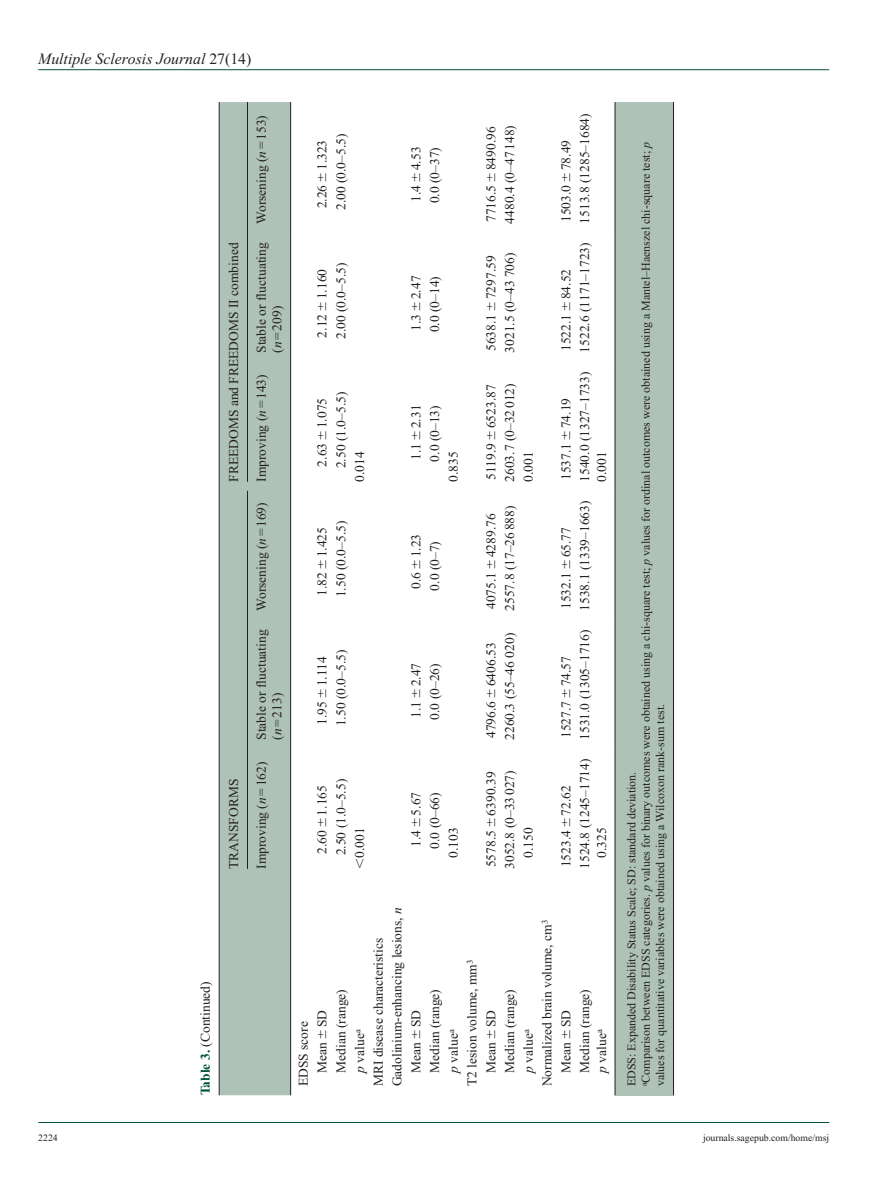
<style>
.page{position:relative;width:893px;height:1191px;background:#fff}
.page>*{position:absolute;margin:0;border:0;box-sizing:border-box;transform-origin:0 0}
.t1{font:italic 15.75px "Times New Roman";color:#231f20}
.t2{font:13.5px/18.8px "Times New Roman";color:#231f20}
.t3{font:12px/14.2px "Times New Roman";color:#231f20}
.t4{font:9.75px "Times New Roman";color:#231f20}
.s1{font-style:normal}
.s2{font-weight:700;color:#015436}
.s3{font-style:italic}
</style>
<div class="page">
<hr style="left:38px;top:69px;width:791px;height:1px;background:#015436">
<hr style="left:38px;top:1122px;width:791px;height:1px;background:#015436">
<div style="left:615px;top:102px;width:58px;height:993px;background:#afc2b8"></div>
<hr style="left:673px;top:102px;width:1px;height:993px;background:#231f20">
<div style="left:220px;top:102px;width:70px;height:993px;background:#afc2b8"></div>
<hr style="left:290px;top:878px;width:1px;height:217px;background:#231f20">
<hr style="left:290px;top:749px;width:1px;height:129px;background:#231f20">
<hr style="left:290px;top:620px;width:1px;height:129px;background:#231f20">
<hr style="left:290px;top:491px;width:1px;height:129px;background:#231f20">
<hr style="left:290px;top:362px;width:1px;height:129px;background:#231f20">
<hr style="left:290px;top:233px;width:1px;height:129px;background:#231f20">
<hr style="left:290px;top:102px;width:1px;height:131px;background:#231f20">
<hr style="left:615px;top:878px;width:1px;height:217px;background:#231f20">
<hr style="left:615px;top:749px;width:1px;height:129px;background:#231f20">
<hr style="left:615px;top:620px;width:1px;height:129px;background:#231f20">
<hr style="left:615px;top:491px;width:1px;height:129px;background:#231f20">
<hr style="left:615px;top:362px;width:1px;height:129px;background:#231f20">
<hr style="left:615px;top:233px;width:1px;height:129px;background:#231f20">
<hr style="left:615px;top:102px;width:1px;height:131px;background:#231f20">
<hr style="left:247px;top:491px;width:1px;height:378px;background:#231f20">
<hr style="left:247px;top:102px;width:1px;height:380px;background:#231f20">
<hr style="left:219px;top:102px;width:1px;height:993px;background:#231f20">
<p class="t1" style="left:38px;top:50px;width:215px">Multiple Sclerosis Journal <span class="s1">27(14)</span></p>
<p class="t2" style="left:224px;top:482px;width:241px;rotate:-90deg">FREEDOMS and FREEDOMS II combined</p>
<p class="t2" style="left:224px;top:869px;width:92px;rotate:-90deg">TRANSFORMS</p>
<p class="t2" style="left:196px;top:1095px;width:115px;rotate:-90deg"><span class="s2">Table 3.</span> (Continued)</p>
<p class="t2" style="left:252px;top:224px;width:110px;rotate:-90deg">Worsening (<span class="s3">n</span>=153)</p>
<p class="t2" style="left:253px;top:353px;width:112px;line-height:15.8px;rotate:-90deg">Stable or fluctuating (<span class="s3">n</span>=209)</p>
<p class="t2" style="left:252px;top:482px;width:109px;rotate:-90deg">Improving (<span class="s3">n</span>=143)</p>
<p class="t2" style="left:252px;top:611px;width:110px;rotate:-90deg">Worsening (<span class="s3">n</span>=169)</p>
<p class="t2" style="left:253px;top:740px;width:112px;line-height:15.8px;rotate:-90deg">Stable or fluctuating (<span class="s3">n</span>=213)</p>
<p class="t2" style="left:252px;top:869px;width:109px;rotate:-90deg">Improving (<span class="s3">n</span>=162)</p>
<p class="t2" style="left:313px;top:208px;width:70px;rotate:-90deg">2.26 1.323</p>
<p class="t2" style="left:331px;top:210px;width:78px;rotate:-90deg">2.00 (0.0–5.5)</p>
<p class="t2" style="left:313px;top:337px;width:70px;rotate:-90deg">2.12 1.160</p>
<p class="t2" style="left:331px;top:339px;width:78px;rotate:-90deg">2.00 (0.0–5.5)</p>
<p class="t2" style="left:313px;top:466px;width:70px;rotate:-90deg">2.63 1.075</p>
<p class="t2" style="left:331px;top:468px;width:78px;rotate:-90deg">2.50 (1.0–5.5)</p>
<p class="t2" style="left:350px;top:482px;width:32px;rotate:-90deg">0.014</p>
<p class="t2" style="left:313px;top:595px;width:70px;rotate:-90deg">1.82 1.425</p>
<p class="t2" style="left:331px;top:597px;width:78px;rotate:-90deg">1.50 (0.0–5.5)</p>
<p class="t2" style="left:313px;top:724px;width:70px;rotate:-90deg">1.95 1.114</p>
<p class="t2" style="left:331px;top:726px;width:78px;rotate:-90deg">1.50 (0.0–5.5)</p>
<p class="t2" style="left:313px;top:853px;width:70px;rotate:-90deg">2.60 1.165</p>
<p class="t2" style="left:331px;top:855px;width:78px;rotate:-90deg">2.50 (1.0–5.5)</p>
<p class="t2" style="left:350px;top:857px;width:32px;rotate:-90deg">0.001</p>
<p class="t2" style="left:406px;top:202px;width:57px;rotate:-90deg">1.4 4.53</p>
<p class="t2" style="left:425px;top:203px;width:58px;rotate:-90deg">0.0 (0–37)</p>
<p class="t2" style="left:481px;top:222px;width:97px;rotate:-90deg">7716.5 8490.96</p>
<p class="t2" style="left:500px;top:224px;width:100px;rotate:-90deg">4480.4 (0–47148)</p>
<p class="t2" style="left:406px;top:331px;width:57px;rotate:-90deg">1.3 2.47</p>
<p class="t2" style="left:425px;top:332px;width:58px;rotate:-90deg">0.0 (0–14)</p>
<p class="t2" style="left:481px;top:351px;width:97px;rotate:-90deg">5638.1 7297.59</p>
<p class="t2" style="left:500px;top:353px;width:102px;rotate:-90deg">3021.5 (0–43 706)</p>
<p class="t2" style="left:406px;top:460px;width:57px;rotate:-90deg">1.1 2.31</p>
<p class="t2" style="left:425px;top:461px;width:58px;rotate:-90deg">0.0 (0–13)</p>
<p class="t2" style="left:444px;top:482px;width:32px;rotate:-90deg">0.835</p>
<p class="t2" style="left:481px;top:480px;width:97px;rotate:-90deg">5119.9 6523.87</p>
<p class="t2" style="left:500px;top:482px;width:100px;rotate:-90deg">2603.7 (0–32012)</p>
<p class="t2" style="left:519px;top:482px;width:32px;rotate:-90deg">0.001</p>
<p class="t2" style="left:406px;top:589px;width:57px;rotate:-90deg">0.6 1.23</p>
<p class="t2" style="left:425px;top:590px;width:51px;rotate:-90deg">0.0 (0–7)</p>
<p class="t2" style="left:481px;top:609px;width:97px;rotate:-90deg">4075.1 4289.76</p>
<p class="t2" style="left:500px;top:611px;width:107px;rotate:-90deg">2557.8 (17–26888)</p>
<p class="t2" style="left:406px;top:718px;width:57px;rotate:-90deg">1.1 2.47</p>
<p class="t2" style="left:425px;top:719px;width:58px;rotate:-90deg">0.0 (0–26)</p>
<p class="t2" style="left:481px;top:738px;width:97px;rotate:-90deg">4796.6 6406.53</p>
<p class="t2" style="left:500px;top:740px;width:108px;rotate:-90deg">2260.3 (55–46 020)</p>
<p class="t2" style="left:406px;top:847px;width:57px;rotate:-90deg">1.4 5.67</p>
<p class="t2" style="left:425px;top:848px;width:58px;rotate:-90deg">0.0 (0–66)</p>
<p class="t2" style="left:444px;top:857px;width:32px;rotate:-90deg">0.103</p>
<p class="t2" style="left:481px;top:867px;width:97px;rotate:-90deg">5578.5 6390.39</p>
<p class="t2" style="left:500px;top:869px;width:100px;rotate:-90deg">3052.8 (0–33 027)</p>
<p class="t2" style="left:519px;top:857px;width:32px;rotate:-90deg">0.150</p>
<p class="t2" style="left:556px;top:222px;width:84px;rotate:-90deg">1503.0 78.49</p>
<p class="t2" style="left:556px;top:351px;width:84px;rotate:-90deg">1522.1 84.52</p>
<p class="t2" style="left:556px;top:480px;width:84px;rotate:-90deg">1537.1 74.19</p>
<p class="t2" style="left:556px;top:609px;width:84px;rotate:-90deg">1532.1 65.77</p>
<p class="t2" style="left:556px;top:738px;width:84px;rotate:-90deg">1527.7 74.57</p>
<p class="t2" style="left:556px;top:867px;width:84px;rotate:-90deg">1523.4 72.62</p>
<p class="t2" style="left:575px;top:224px;width:112px;rotate:-90deg">1513.8 (1285–1684)</p>
<p class="t2" style="left:575px;top:353px;width:112px;rotate:-90deg">1522.6 (1171–1723)</p>
<p class="t2" style="left:575px;top:482px;width:112px;rotate:-90deg">1540.0 (1327–1733)</p>
<p class="t2" style="left:592px;top:482px;width:32px;rotate:-90deg">0.001</p>
<p class="t2" style="left:575px;top:611px;width:112px;rotate:-90deg">1538.1 (1339–1663)</p>
<p class="t2" style="left:575px;top:740px;width:112px;rotate:-90deg">1531.0 (1305–1716)</p>
<p class="t2" style="left:575px;top:869px;width:112px;rotate:-90deg">1524.8 (1245–1714)</p>
<p class="t2" style="left:592px;top:857px;width:32px;rotate:-90deg">0.325</p>
<p class="t2" style="left:294px;top:1072px;width:64px;text-indent:-14px;rotate:-90deg">EDSS score<br>Mean SD</p>
<p class="t2" style="left:369px;top:1086px;width:150px;rotate:-90deg">MRI disease characteristics</p>
<p class="t2" style="left:331px;top:1072px;width:85px;rotate:-90deg">Median (range)</p>
<p class="t2" style="left:350px;top:1072px;width:45px;rotate:-90deg"><span class="s3">p</span> value<sup>a</sup></p>
<p class="t2" style="left:388px;top:1086px;width:180px;rotate:-90deg">Gadolinium-enhancing lesions, <span class="s3">n</span></p>
<p class="t2" style="left:406px;top:1072px;width:64px;rotate:-90deg">Mean SD</p>
<p class="t2" style="left:463px;top:1072px;width:115px;text-indent:-14px;rotate:-90deg">T2 lesion volume, mm<sup>3<br></sup>Mean SD</p>
<p class="t2" style="left:425px;top:1072px;width:85px;rotate:-90deg">Median (range)</p>
<p class="t2" style="left:444px;top:1072px;width:45px;rotate:-90deg"><span class="s3">p</span> value<sup>a</sup></p>
<p class="t2" style="left:538px;top:1072px;width:154px;text-indent:-14px;rotate:-90deg">Normalized brain volume, cm<sup>3<br></sup>Mean SD</p>
<p class="t2" style="left:500px;top:1072px;width:85px;rotate:-90deg">Median (range)</p>
<p class="t2" style="left:519px;top:1072px;width:45px;rotate:-90deg"><span class="s3">p</span> value<sup>a</sup></p>
<p class="t2" style="left:575px;top:1072px;width:85px;rotate:-90deg">Median (range)</p>
<p class="t2" style="left:592px;top:1072px;width:45px;rotate:-90deg"><span class="s3">p</span> value<sup>a</sup></p>
<p class="t3" style="left:624px;top:1086px;width:945px;rotate:-90deg">EDSS: Expanded Disability Status Scale; SD: standard deviation.<br><sup>a</sup>Comparison between EDSS categories. <span class="s3">p</span> values for binary outcomes were obtained using a chi-square test; <span class="s3">p</span> values for ordinal outcomes were obtained using a Mantel–Haenszel chi-square test; <span class="s3">p </span>values for quantitative variables were obtained using a Wilcoxon rank-sum test.</p>
<p class="t4" style="left:38px;top:1132px;width:21px">2224</p>
<p class="t4" style="left:703px;top:1132px;width:128px">journals.sagepub.com/home/msj</p>
</div>
